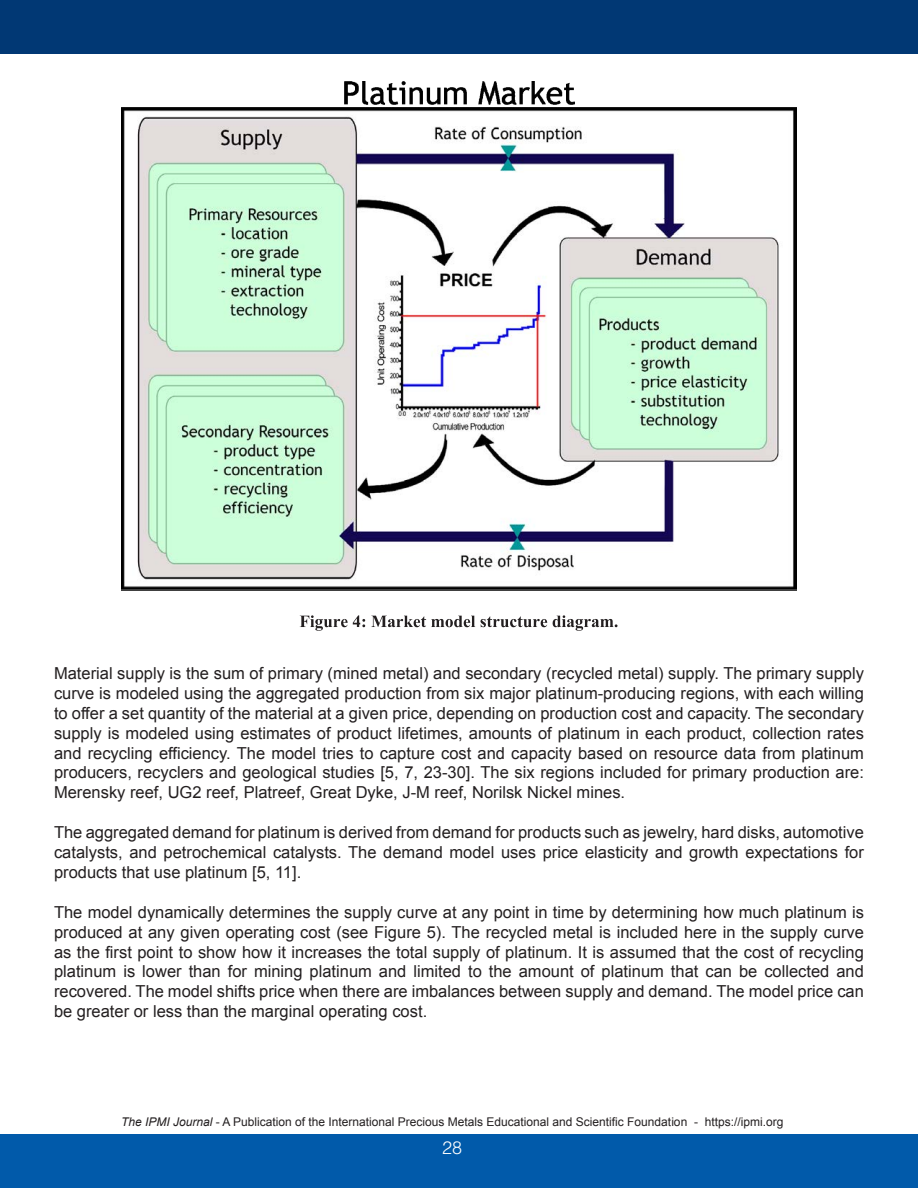
<style>
.page{position:relative;width:918px;height:1188px;background:#fff}
.page>*{position:absolute;margin:0;border:0;box-sizing:border-box;transform-origin:0 0}
.t1{font:300 18px "Helvetica LT Std";color:#fff}
.t2{font:16.5px/19.8px "Arial";color:#231f20;text-align:justify}
.t3{font:12px "Arial";color:#231f20}
.s1{font-style:italic}
</style>
<div class="page">
<div style="left:0;top:1134px;width:918px;height:54px;background:#015aaa"></div>
<div style="left:0;top:0;width:918px;height:54px;background:#013874"></div>
<img style="left:121px;top:81px;width:676px;height:510px">
<svg style="left:300px;top:615px;width:65px;height:16px"></svg>
<svg style="left:371px;top:616px;width:104px;height:11px"></svg>
<svg style="left:481px;top:616px;width:66px;height:11px"></svg>
<svg style="left:553px;top:615px;width:65px;height:16px"></svg>
<p class="t2" style="left:54px;top:664px;width:811px">Material supply is the sum of primary (mined metal) and secondary (recycled metal) supply. The primary supply curve is modeled using the aggregated production from six major platinum-producing regions, with each willing to offer a set quantity of the material at a given price, depending on production cost and capacity. The secondary supply is modeled using estimates of product lifetimes, amounts of platinum in each product, collection rates and recycling efficiency. The model tries to capture cost and capacity based on resource data from platinum producers, recyclers and geological studies [5, 7, 23-30]. The six regions included for primary production are:<br>Merensky reef, UG2 reef, Platreef, Great Dyke, J-M reef, Norilsk Nickel mines.</p>
<p class="t2" style="left:54px;top:823px;width:811px">The aggregated demand for platinum is derived from demand for products such as jewelry, hard disks, automotive catalysts, and petrochemical catalysts. The demand model uses price elasticity and growth expectations for products that use platinum [5, 11].</p>
<p class="t2" style="left:54px;top:902px;width:812px">The model dynamically determines the supply curve at any point in time by determining how much platinum is produced at any given operating cost (see Figure 5). The recycled metal is included here in the supply curve as the first point to show how it increases the total supply of platinum. It is assumed that the cost of recycling platinum is lower than for mining platinum and limited to the amount of platinum that can be collected and recovered. The model shifts price when there are imbalances between supply and demand. The model price can be greater or less than the marginal operating cost.</p>
<p class="t3" style="left:121px;top:1114px;width:664px"><span class="s1">The IPMI Journal</span> - A Publication of the International Precious Metals Educational and Scientific Foundation - https://ipmi.org</p>
<p class="t1" style="left:442px;top:1137px;width:22px">28</p>
</div>
